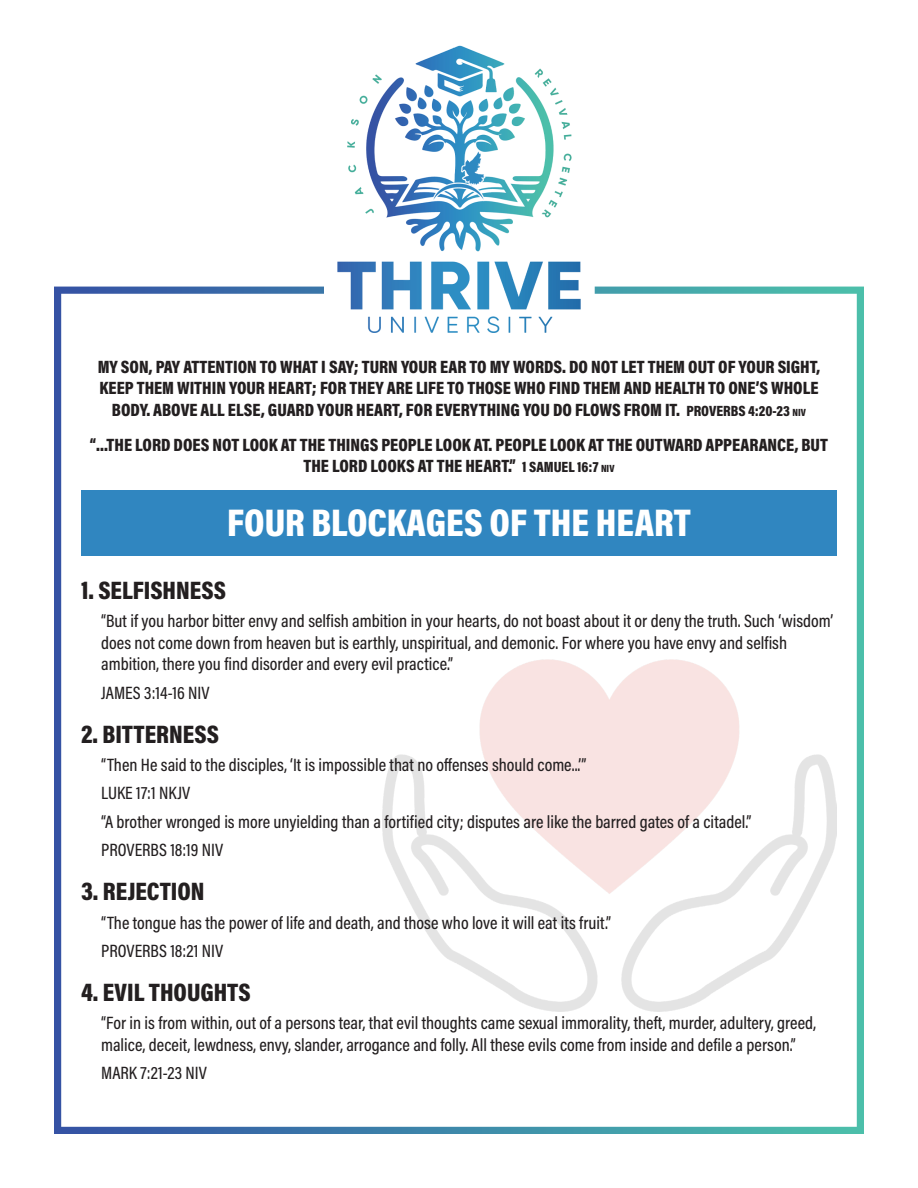
<style>
.page{position:relative;width:918px;height:1188px;background:#fff}
.page>*{position:absolute;margin:0;border:0;box-sizing:border-box;transform-origin:0 0}
.t1{font:900 39px "Acumin Pro Cond";color:#fff}
.t2{font:900 25.5px "Acumin Pro Cond";color:#231f20}
.t3{font:500 18px/21.6px "Acumin Pro Cond";color:#231f20}
.t4{font:900 18px/21.6px "Acumin Pro Cond";color:#231f20;text-align:center}
.s1{font-size:15px}
.s2{font-size:10.5px}
</style>
<div class="page">
<img style="left:54px;top:45px;width:810px;height:1089px">
<img style="left:383px;top:660px;width:454px;height:352px">
<div style="left:81px;top:490px;width:756px;height:65px;background:#3086c0"></div>
<p class="t4" style="left:98px;top:355px;width:724px">MY SON, PAY ATTENTION TO WHAT I SAY; TURN YOUR EAR TO MY WORDS. DO NOT LET THEM OUT OF YOUR SIGHT,<br>KEEP THEM WITHIN YOUR HEART; FOR THEY ARE LIFE TO THOSE WHO FIND THEM AND HEALTH TO ONE’S WHOLE<br>BODY. ABOVE ALL ELSE, GUARD YOUR HEART, FOR EVERYTHING YOU DO FLOWS FROM IT. <span class="s1">PROVERBS</span> <span class="s1">4:20-23</span> <span class="s2">NIV</span></p>
<p class="t4" style="left:90px;top:433px;width:740px">“...THE LORD DOES NOT LOOK AT THE THINGS PEOPLE LOOK AT. PEOPLE LOOK AT THE OUTWARD APPEARANCE, BUT<br>THE LORD LOOKS AT THE HEART.” <span class="s1">1 SAMUEL</span> <span class="s1">16:7</span> <span class="s2">NIV</span></p>
<p class="t1" style="left:227px;top:497px;width:465px">FOUR BLOCKAGES OF THE HEART</p>
<p class="t2" style="left:81px;top:573px;width:147px">1. SELFISHNESS</p>
<p class="t3" style="left:101px;top:610px;width:734px">“But if you harbor bitter envy and selfish ambition in your hearts, do not boast about it or deny the truth. Such ‘wisdom’ does not come down from heaven but is earthly, unspiritual, and demonic. For where you have envy and selfish ambition, there you find disorder and every evil practice.”</p>
<p class="t3" style="left:101px;top:681px;width:110px">JAMES 3:14-16 NIV</p>
<p class="t2" style="left:81px;top:717px;width:140px">2. BITTERNESS</p>
<p class="t3" style="left:101px;top:754px;width:487px">“Then He said to the disciples, ‘It is impossible that no offenses should come...’”</p>
<p class="t3" style="left:101px;top:782px;width:91px">LUKE 17:1 NKJV</p>
<p class="t3" style="left:101px;top:810px;width:652px">“A brother wronged is more unyielding than a fortified city; disputes are like the barred gates of a citadel.”</p>
<p class="t3" style="left:101px;top:839px;width:124px">PROVERBS 18:19 NIV</p>
<p class="t2" style="left:81px;top:875px;width:125px">3. REJECTION</p>
<p class="t3" style="left:101px;top:911px;width:511px">“The tongue has the power of life and death, and those who love it will eat its fruit.”</p>
<p class="t3" style="left:101px;top:940px;width:123px">PROVERBS 18:21 NIV</p>
<p class="t2" style="left:81px;top:976px;width:171px">4. EVIL THOUGHTS</p>
<p class="t3" style="left:101px;top:1012px;width:716px">“For in is from within, out of a persons tear, that evil thoughts came sexual immorality, theft, murder, adultery, greed, malice, deceit, lewdness, envy, slander, arrogance and folly. All these evils come from inside and defile a person.”</p>
<p class="t3" style="left:101px;top:1062px;width:107px">MARK 7:21-23 NIV</p>
</div>
